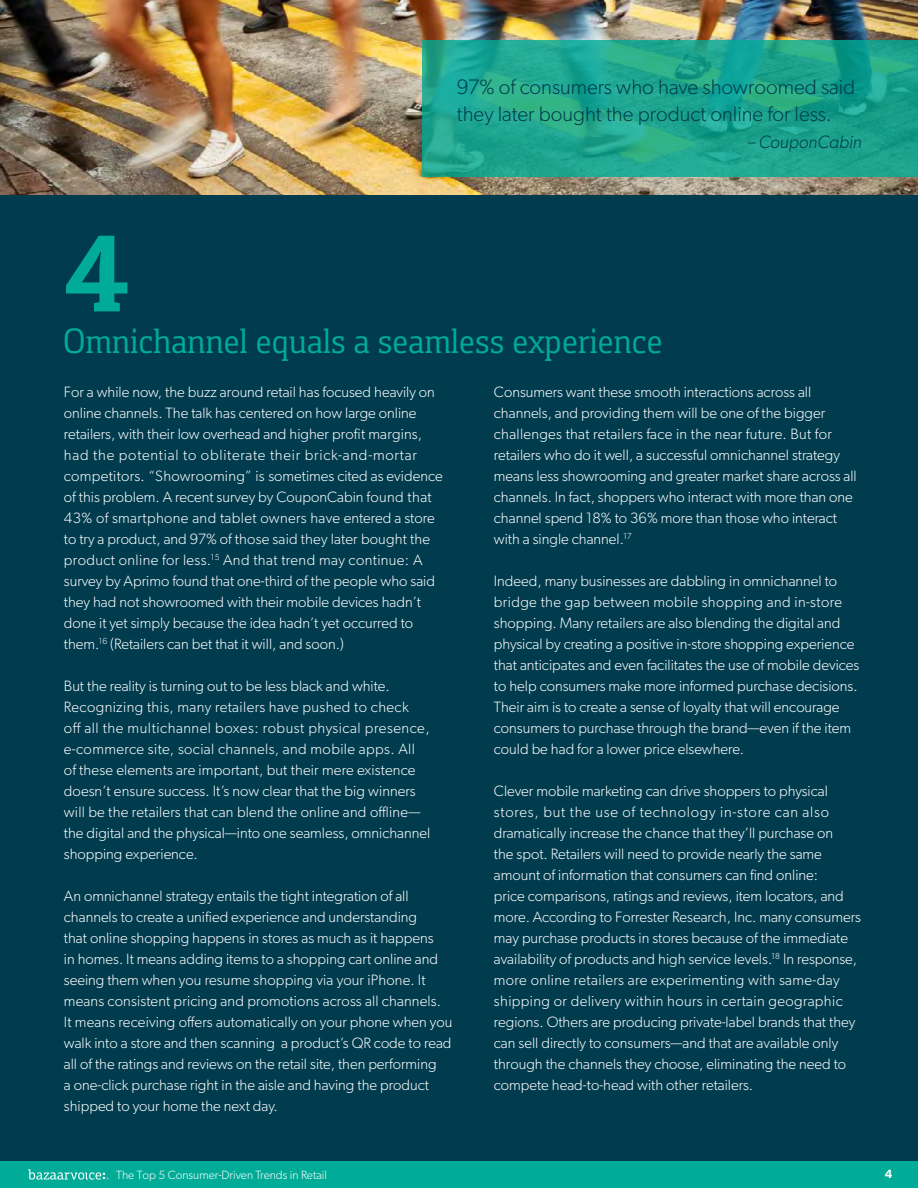
<style>
.page{position:relative;width:918px;height:1188px;background:#003c4e}
.page>*{position:absolute;margin:0;border:0;box-sizing:border-box;transform-origin:0 0}
.t1{font:700 111.6px "Foral Pro";color:#00ac97}
.t2{font:36px "Foral Pro";letter-spacing:-.01em;color:#00ac97}
.t3{font:300 21px/27px "Gibson";color:#003c4e}
.t4{font:italic 300 18px "Gibson";color:#003c4e}
.t5{font:300 15px/21px "Gibson";color:#fff}
.t6{font:300 12px "Gibson";color:#fff}
.t7{font:600 12px "Gibson";color:#fff}
</style>
<div class="page">
<img style="left:0;top:0;width:918px;height:195px">
<svg style="left:422px;top:40px;width:496px;height:137px;background:#1ea58e"></svg>
<div style="left:0;top:1161px;width:918px;height:27px;background:#00ac97"></div>
<svg style="left:28px;top:1169px;width:81px;height:11px"></svg>
<h1 class="t1" style="left:63px;top:210px;width:70px">4</h1>
<h3 class="t3" style="left:457px;top:73px;width:400px">97% of consumers who have showroomed said they later bought the product online for less.</h3>
<p class="t4" style="left:747px;top:131px;width:116px">– CouponCabin</p>
<h2 class="t2" style="left:63px;top:321px;width:602px">Omnichannel equals a seamless experience</h2>
<p class="t5" style="left:64px;top:381px;width:380px">For a while now, the buzz around retail has focused heavily on online channels. The talk has centered on how large online retailers, with their low overhead and higher profit margins, had the potential to obliterate their brick-and-mortar competitors. “Showrooming” is sometimes cited as evidence of this problem. A recent survey by CouponCabin found that 43% of smartphone and tablet owners have entered a store to try a product, and 97% of those said they later bought the product online for less.<sup>15</sup> And that trend may continue: A survey by Aprimo found that one-third of the people who said they had not showroomed with their mobile devices hadn’t done it yet simply because the idea hadn’t yet occurred to them.<sup>16</sup> (Retailers can bet that it will, and soon.)</p>
<p class="t5" style="left:64px;top:675px;width:368px">But the reality is turning out to be less black and white.<br>Recognizing this, many retailers have pushed to check<br>off all the multichannel boxes: robust physical presence, e-commerce site, social channels, and mobile apps. All of these elements are important, but their mere existence doesn’t ensure success. It’s now clear that the big winners will be the retailers that can blend the online and offline— the digital and the physical—into one seamless, omnichannel shopping experience.</p>
<p class="t5" style="left:64px;top:885px;width:390px">An omnichannel strategy entails the tight integration of all channels to create a unified experience and understanding<br>that online shopping happens in stores as much as it happens<br>in homes. It means adding items to a shopping cart online and seeing them when you resume shopping via your iPhone. It means consistent pricing and promotions across all channels.<br>It means receiving offers automatically on your phone when you walk into a store and then scanning a product’s QR code to read all of the ratings and reviews on the retail site, then performing<br>a one-click purchase right in the aisle and having the product shipped to your home the next day.</p>
<p class="t5" style="left:494px;top:381px;width:364px">Consumers want these smooth interactions across all channels, and providing them will be one of the bigger challenges that retailers face in the near future. But for retailers who do it well, a successful omnichannel strategy means less showrooming and greater market share across all channels. In fact, shoppers who interact with more than one channel spend 18% to 36% more than those who interact with a single channel.<sup>17</sup></p>
<p class="t5" style="left:494px;top:570px;width:367px">Indeed, many businesses are dabbling in omnichannel to bridge the gap between mobile shopping and in-store shopping. Many retailers are also blending the digital and physical by creating a positive in-store shopping experience that anticipates and even facilitates the use of mobile devices to help consumers make more informed purchase decisions.<br>Their aim is to create a sense of loyalty that will encourage consumers to purchase through the brand—even if the item could be had for a lower price elsewhere.</p>
<p class="t5" style="left:494px;top:780px;width:368px">Clever mobile marketing can drive shoppers to physical stores, but the use of technology in-store can also dramatically increase the chance that they’ll purchase on<br>the spot. Retailers will need to provide nearly the same amount of information that consumers can find online:<br>price comparisons, ratings and reviews, item locators, and more. According to Forrester Research, Inc. many consumers may purchase products in stores because of the immediate availability of products and high service levels.<sup>18</sup> In response, more online retailers are experimenting with same-day shipping or delivery within hours in certain geographic regions. Others are producing private-label brands that they can sell directly to consumers—and that are available only through the channels they choose, eliminating the need to compete head-to-head with other retailers.</p>
<p class="t6" style="left:116px;top:1168px;width:212px">The Top 5 Consumer-Driven Trends in Retail</p>
<p class="t7" style="left:885px;top:1167px;width:9px">4</p>
</div>
